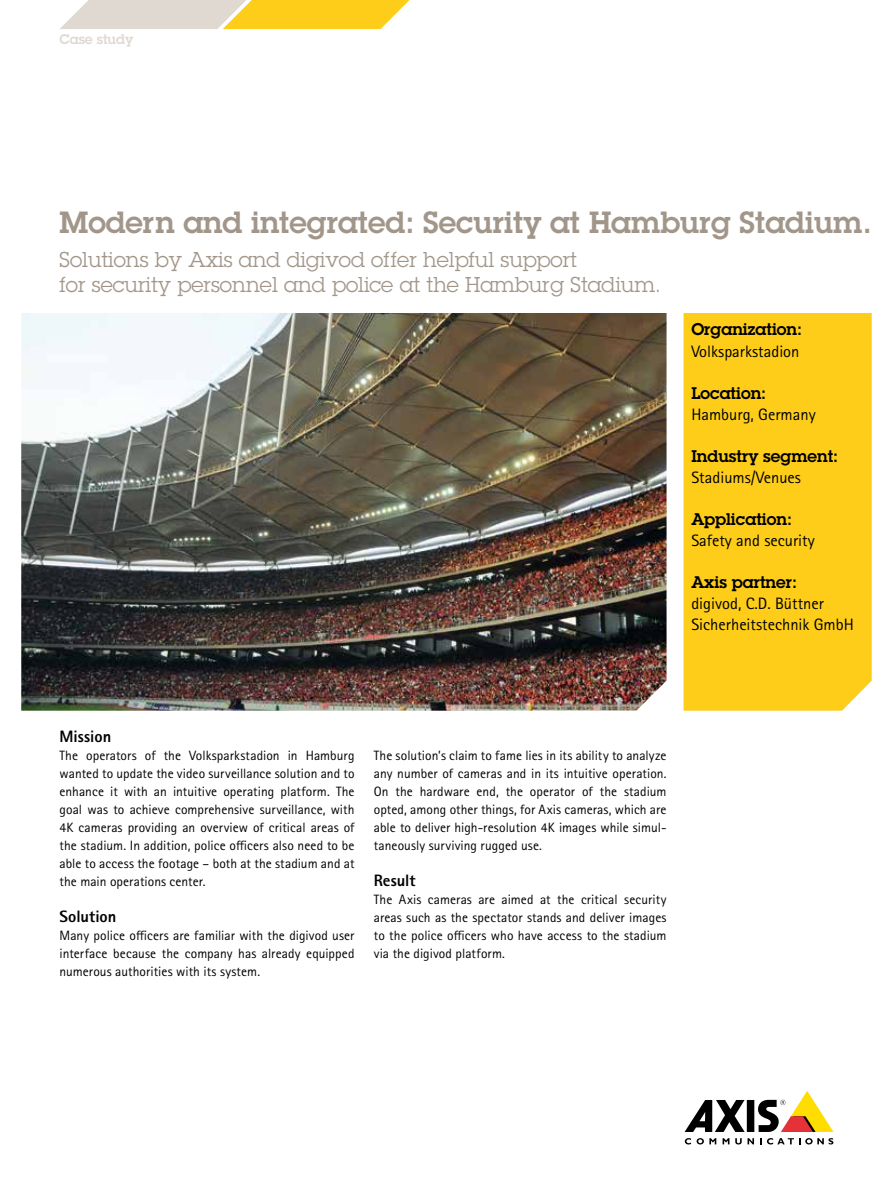
<style>
.page{position:relative;width:893px;height:1191px;background:#fff}
.page>*{position:absolute;margin:0;border:0;box-sizing:border-box;transform-origin:0 0}
.t1{font:600 30px "Lubalin Graph ECG";color:#a19689}
.t2{font:21px/25.5px "Lubalin Graph ECG";color:#a19689}
.t3{font:16.5px/21px "Rotis Sans Serif Pro";color:#000}
.t4{font:600 16.5px "Lubalin Graph ECG";color:#000}
.t5{font:800 16.5px "Rotis Sans Serif Pro";color:#000}
.t6{font:16.5px "Rotis Sans Cyrillic";color:#000}
.t7{font:13.5px/18px "Rotis Sans Serif Pro";letter-spacing:.005em;color:#000;text-align:justify}
.t8{font:600 13.5px "Lubalin Graph ECG";color:#dfd9d1}
</style>
<div class="page">
<div style="left:747px;top:1100px;width:7px;height:32px;background:#000"></div>
<svg style="left:685px;top:1100px;width:60px;height:32px"></svg>
<svg style="left:758px;top:1091px;width:75px;height:41px"></svg>
<svg style="left:685px;top:1138px;width:6px;height:6px"></svg>
<svg style="left:697px;top:1138px;width:19px;height:6px"></svg>
<svg style="left:723px;top:1138px;width:6px;height:6px"></svg>
<svg style="left:735px;top:1138px;width:19px;height:6px"></svg>
<svg style="left:760px;top:1138px;width:73px;height:6px"></svg>
<div style="left:684px;top:313px;width:188px;height:397px;background:#fecd1a"></div>
<svg style="left:60px;top:0;width:350px;height:29px;background:#f0d782"></svg>
<img style="left:21px;top:313px;width:645px;height:397px">
<p class="t8" style="left:60px;top:30px;width:75px">Case study</p>
<h1 class="t1" style="left:60px;top:202px;width:814px">Modern and integrated: Security at Hamburg Stadium.</h1>
<h2 class="t2" style="left:60px;top:246px;width:603px">Solutions by Axis and digivod offer helpful support<br>for security personnel and police at the Hamburg Stadium.</h2>
<p class="t4" style="left:691px;top:319px;width:112px">Organization:</p>
<p class="t3" style="left:691px;top:340px;width:110px">Volksparkstadion</p>
<p class="t4" style="left:691px;top:382px;width:76px">Location:</p>
<p class="t3" style="left:691px;top:403px;width:126px">Hamburg, Germany</p>
<p class="t4" style="left:691px;top:445px;width:148px">Industry segment:</p>
<p class="t6" style="left:691px;top:467px;width:111px">Stadiums/Venues</p>
<p class="t4" style="left:691px;top:508px;width:102px">Application:</p>
<p class="t3" style="left:691px;top:529px;width:125px">Safety and security</p>
<p class="t4" style="left:691px;top:571px;width:107px">Axis partner:</p>
<p class="t3" style="left:691px;top:592px;width:164px">digivod, C.D. Büttner<br>Sicherheitstechnik GmbH</p>
<p class="t5" style="left:60px;top:725px;width:53px">Mission</p>
<p class="t7" style="left:60px;top:746px;width:297px">The operators of the Volksparkstadion in Hamburg wanted to update the video surveillance solution and to enhance it with an intuitive operating platform. The goal was to achieve comprehensive surveillance, with 4K cameras providing an overview of critical areas of the stadium. In addition, police officers also need to be able to access the footage – both at the stadium and at the main operations center.</p>
<p class="t5" style="left:60px;top:905px;width:58px">Solution</p>
<p class="t7" style="left:60px;top:926px;width:297px">Many police officers are familiar with the digivod user interface because the company has already equipped numerous authorities with its system.</p>
<p class="t7" style="left:374px;top:746px;width:294px">The solution’s claim to fame lies in its ability to analyze any number of cameras and in its intuitive operation.<br>On the hardware end, the operator of the stadium opted, among other things, for Axis cameras, which are able to deliver high-resolution 4K images while simul&shy;taneously surviving rugged use.</p>
<p class="t5" style="left:374px;top:869px;width:43px">Result</p>
<p class="t7" style="left:374px;top:890px;width:294px">The Axis cameras are aimed at the critical security areas such as the spectator stands and deliver images to the police officers who have access to the stadium via the digivod platform.</p>
</div>
